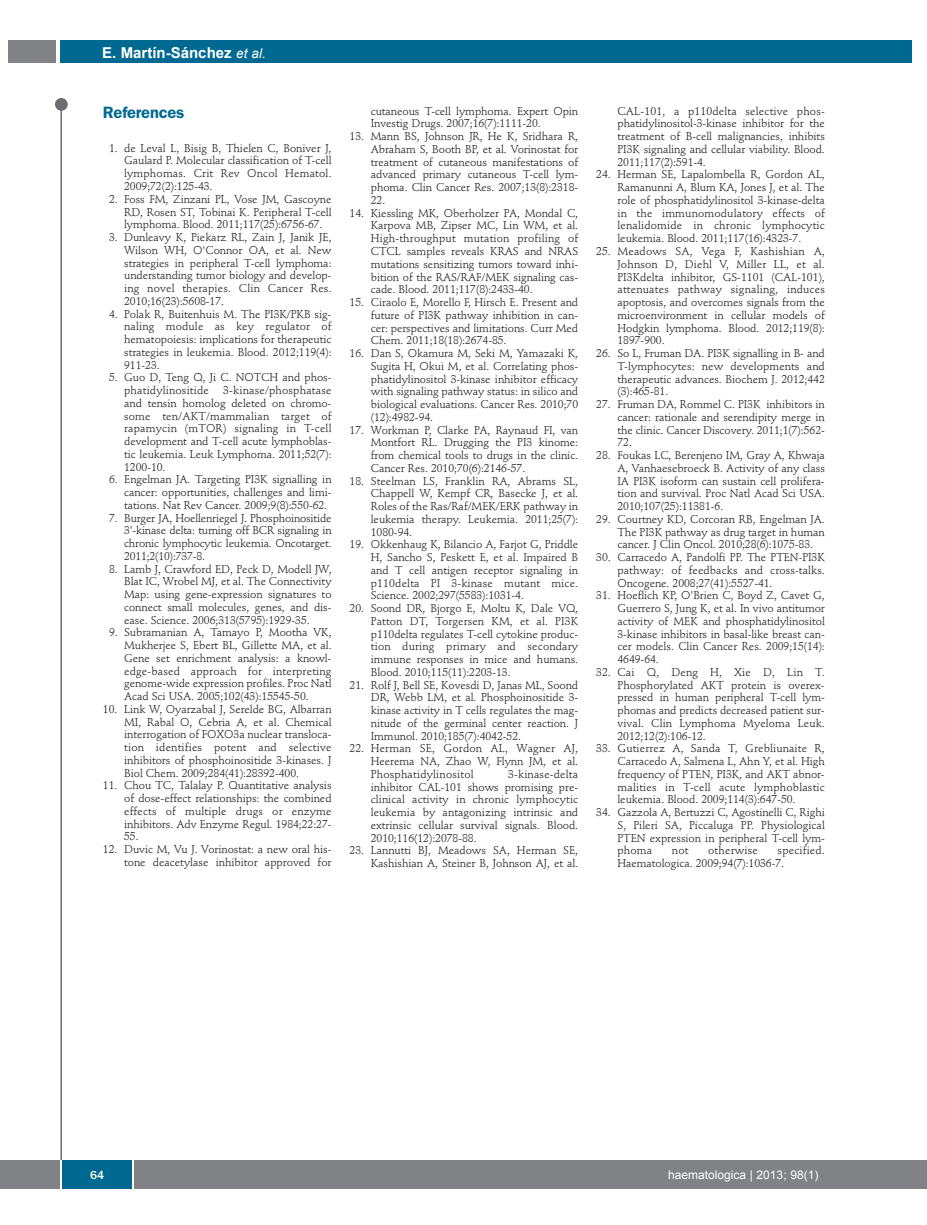
<style>
.page{position:relative;width:927px;height:1225px;background:#fff}
.page>*{position:absolute;margin:0;border:0;box-sizing:border-box;transform-origin:0 0}
.t1{font:600 16.5px "Franklin Gothic";letter-spacing:-.01em;color:#006991}
.t2{font:700 15px "Arial";color:#fff}
.t3{font:12px "Arial";color:#fff}
.t4{font:500 12px "Franklin Gothic";color:#fff}
.t5{font:11.25px/12.8px "Stempel Schneidler";letter-spacing:-.005em;color:#231f20;text-align:justify}
.t6{font:11.25px/12.8px "Stempel Schneidler";letter-spacing:.015em;color:#231f20}
.s1{font-weight:400;font-style:italic;font-size:13.5px}
</style>
<div class="page">
<div style="left:911px;top:1160px;width:16px;height:28px;background:#808285"></div>
<div style="left:55px;top:98px;width:13px;height:13px;background:#6c6d70;border-radius:50%"></div>
<hr style="left:60px;top:101px;width:2px;height:1061px;background:#6c6d70">
<div style="left:60px;top:40px;width:852px;height:22px;background:#006991"></div>
<div style="left:9px;top:40px;width:47px;height:22px;background:#808285"></div>
<div style="left:0;top:1160px;width:911px;height:28px;background:#808285"></div>
<div style="left:62px;top:1160px;width:71px;height:28px;background:#006991"></div>
<hr style="left:60px;top:1160px;width:2px;height:28px;background:#fff">
<svg style="left:133px;top:1160px;width:1px;height:28px"></svg>
<h2 class="t2" style="left:102px;top:44px;width:165px">e. martín-sánchez <span class="s1">et al.</span></h2>
<h1 class="t1" style="left:103px;top:106px;width:83px">References</h1>
<p class="t5" style="left:124px;top:143px;width:209px;text-indent:-15px">1. de Leval L, Bisig B, Thielen C, Boniver J, Gaulard P. Molecular classification of T-cell lymphomas. Crit Rev Oncol Hematol.<br>2009;72(2):125-43.</p>
<p class="t5" style="left:124px;top:194px;width:209px;text-indent:-15px">2. Foss FM, Zinzani PL, Vose JM, Gascoyne RD, Rosen ST, Tobinai K. Peripheral T-cell lymphoma. Blood. 2011;117(25):6756-67.</p>
<p class="t5" style="left:124px;top:232px;width:209px;text-indent:-15px">3. Dunleavy K, Piekarz RL, Zain J, Janik JE, Wilson WH, O'Connor OA, et al. New strategies in peripheral T-cell lymphoma: understanding tumor biology and develop&shy;ing novel therapies. Clin Cancer Res.<br>2010;16(23):5608-17.</p>
<p class="t5" style="left:124px;top:308px;width:209px;text-indent:-15px">4. Polak R, Buitenhuis M. The PI3K/PKB sig&shy;naling module as key regulator of hematopoiesis: implications for therapeutic strategies in leukemia. Blood. 2012;119(4):<br>911-23.</p>
<p class="t6" style="left:124px;top:372px;width:209px;text-indent:-15px">5. Guo D, Teng Q, Ji C. NOTCH and phos&shy;phatidylinositide</p>
<p class="t5" style="left:124px;top:385px;width:209px;text-indent:99px">3-kinase/phosphatase and tensin homolog deleted on chromo&shy;some ten/AKT/mammalian target of rapamycin (mTOR) signaling in T-cell development and T-cell acute lymphoblas&shy;tic leukemia. Leuk Lymphoma. 2011;52(7):<br>1200-10.</p>
<p class="t5" style="left:124px;top:474px;width:209px;text-indent:-15px">6. Engelman JA. Targeting PI3K signalling in cancer: opportunities, challenges and limi&shy;tations. Nat Rev Cancer. 2009;9(8):550-62.</p>
<p class="t5" style="left:124px;top:512px;width:209px;text-indent:-15px">7. Burger JA, Hoellenriegel J. Phosphoinositide 3'-kinase delta: turning off BCR signaling in chronic lymphocytic leukemia. Oncotarget.<br>2011;2(10):737-8.</p>
<p class="t5" style="left:124px;top:563px;width:209px;text-indent:-15px">8. Lamb J, Crawford ED, Peck D, Modell JW, Blat IC, Wrobel MJ, et al. The Connectivity Map: using gene-expression signatures to connect small molecules, genes, and dis&shy;ease. Science. 2006;313(5795):1929-35.</p>
<p class="t5" style="left:124px;top:627px;width:209px;text-indent:-15px">9. Subramanian A, Tamayo P, Mootha VK, Mukherjee S, Ebert BL, Gillette MA, et al.<br>Gene set enrichment analysis: a knowl&shy;edge-based approach for interpreting genome-wide expression profiles. Proc Natl Acad Sci USA. 2005;102(43):15545-50.</p>
<p class="t5" style="left:124px;top:704px;width:209px;text-indent:-21px">10. Link W, Oyarzabal J, Serelde BG, Albarran MI, Rabal O, Cebria A, et al. Chemical interrogation of FOXO3a nuclear transloca&shy;tion identifies potent and selective inhibitors of phosphoinositide 3-kinases. J Biol Chem. 2009;284(41):28392-400.</p>
<p class="t5" style="left:124px;top:780px;width:209px;text-indent:-21px">11. Chou TC, Talalay P. Quantitative analysis of dose-effect relationships: the combined effects of multiple drugs or enzyme inhibitors. Adv Enzyme Regul. 1984;22:27- 55.</p>
<p class="t5" style="left:103px;top:844px;width:230px;text-align:right">12. Duvic M, Vu J. Vorinostat: a new oral his&shy;tone deacetylase inhibitor approved for</p>
<p class="t5" style="left:371px;top:106px;width:209px">cutaneous T-cell lymphoma. Expert Opin<br>Investig Drugs. 2007;16(7):1111-20.</p>
<p class="t5" style="left:371px;top:131px;width:209px;text-indent:-21px">13. Mann BS, Johnson JR, He K, Sridhara R, Abraham S, Booth BP, et al. Vorinostat for treatment of cutaneous manifestations of advanced primary cutaneous T-cell lym&shy;phoma. Clin Cancer Res. 2007;13(8):2318- 22.</p>
<p class="t5" style="left:371px;top:208px;width:209px;text-indent:-21px">14. Kiessling MK, Oberholzer PA, Mondal C, Karpova MB, Zipser MC, Lin WM, et al.<br>High-throughput mutation profiling of CTCL samples reveals KRAS and NRAS mutations sensitizing tumors toward inhi&shy;bition of the RAS/RAF/MEK signaling cas&shy;cade. Blood. 2011;117(8):2433-40.</p>
<p class="t5" style="left:371px;top:297px;width:209px;text-indent:-21px">15. Ciraolo E, Morello F, Hirsch E. Present and future of PI3K pathway inhibition in can&shy;cer: perspectives and limitations. Curr Med Chem. 2011;18(18):2674-85.</p>
<p class="t5" style="left:371px;top:348px;width:209px;text-indent:-21px">16. Dan S, Okamura M, Seki M, Yamazaki K, Sugita H, Okui M, et al. Correlating phos&shy;phatidylinositol 3-kinase inhibitor efficacy with signaling pathway status: in silico and biological evaluations. Cancer Res. 2010;70 (12):4982-94.</p>
<p class="t5" style="left:371px;top:424px;width:209px;text-indent:-21px">17. Workman P, Clarke PA, Raynaud FI, van Montfort RL. Drugging the PI3 kinome: from chemical tools to drugs in the clinic.<br>Cancer Res. 2010;70(6):2146-57.</p>
<p class="t5" style="left:371px;top:475px;width:209px;text-indent:-21px">18. Steelman LS, Franklin RA, Abrams SL, Chappell W, Kempf CR, Basecke J, et al.<br>Roles of the Ras/Raf/MEK/ERK pathway in leukemia therapy. Leukemia. 2011;25(7):<br>1080-94.</p>
<p class="t5" style="left:371px;top:539px;width:209px;text-indent:-21px">19. Okkenhaug K, Bilancio A, Farjot G, Priddle H, Sancho S, Peskett E, et al. Impaired B and T cell antigen receptor signaling in p110delta PI 3-kinase mutant mice.<br>Science. 2002;297(5583):1031-4.</p>
<p class="t5" style="left:371px;top:603px;width:209px;text-indent:-21px">20. Soond DR, Bjorgo E, Moltu K, Dale VQ, Patton DT, Torgersen KM, et al. PI3K p110delta regulates T-cell cytokine produc&shy;tion during primary and secondary immune responses in mice and humans.<br>Blood. 2010;115(11):2203-13.</p>
<p class="t5" style="left:371px;top:679px;width:209px;text-indent:-21px">21. Rolf J, Bell SE, Kovesdi D, Janas ML, Soond DR, Webb LM, et al. Phosphoinositide 3- kinase activity in T cells regulates the mag&shy;nitude of the germinal center reaction. J Immunol. 2010;185(7):4042-52.</p>
<p class="t5" style="left:371px;top:743px;width:209px;text-indent:-21px">22. Herman SE, Gordon AL, Wagner AJ, Heerema NA, Zhao W, Flynn JM, et al.<br>Phosphatidylinositol</p>
<p class="t5" style="left:371px;top:769px;width:209px;text-indent:137px">3-kinase-delta inhibitor CAL-101 shows promising pre&shy;clinical activity in chronic lymphocytic leukemia by antagonizing intrinsic and extrinsic cellular survival signals. Blood.<br>2010;116(12):2078-88.</p>
<p class="t5" style="left:350px;top:845px;width:230px;text-align:right">23. Lannutti BJ, Meadows SA, Herman SE,<br>Kashishian A, Steiner B, Johnson AJ, et al.</p>
<p class="t5" style="left:617px;top:106px;width:209px">CAL-101, a p110delta selective phos&shy;phatidylinositol-3-kinase inhibitor for the treatment of B-cell malignancies, inhibits PI3K signaling and cellular viability. Blood.<br>2011;117(2):591-4.</p>
<p class="t5" style="left:617px;top:169px;width:209px;text-indent:-21px">24. Herman SE, Lapalombella R, Gordon AL, Ramanunni A, Blum KA, Jones J, et al. The role of phosphatidylinositol 3-kinase-delta in the immunomodulatory effects of lenalidomide in chronic lymphocytic leukemia. Blood. 2011;117(16):4323-7.</p>
<p class="t5" style="left:617px;top:246px;width:209px;text-indent:-21px">25. Meadows SA, Vega F, Kashishian A, Johnson D, Diehl V, Miller LL, et al.<br>PI3Kdelta inhibitor, GS-1101 (CAL-101), attenuates pathway signaling, induces apoptosis, and overcomes signals from the microenvironment in cellular models of Hodgkin lymphoma. Blood. 2012;119(8):<br>1897-900.</p>
<p class="t5" style="left:617px;top:348px;width:209px;text-indent:-21px">26. So L, Fruman DA. PI3K signalling in B- and T-lymphocytes: new developments and therapeutic advances. Biochem J. 2012;442 (3):465-81.</p>
<p class="t5" style="left:617px;top:399px;width:209px;text-indent:-21px">27. Fruman DA, Rommel C. PI3K inhibitors in cancer: rationale and serendipity merge in the clinic. Cancer Discovery. 2011;1(7):562- 72.</p>
<p class="t5" style="left:617px;top:450px;width:209px;text-indent:-21px">28. Foukas LC, Berenjeno IM, Gray A, Khwaja A, Vanhaesebroeck B. Activity of any class IA PI3K isoform can sustain cell prolifera&shy;tion and survival. Proc Natl Acad Sci USA.<br>2010;107(25):11381-6.</p>
<p class="t5" style="left:617px;top:514px;width:209px;text-indent:-21px">29. Courtney KD, Corcoran RB, Engelman JA.<br>The PI3K pathway as drug target in human cancer. J Clin Oncol. 2010;28(6):1075-83.</p>
<p class="t5" style="left:617px;top:552px;width:209px;text-indent:-21px">30. Carracedo A, Pandolfi PP. The PTEN-PI3K pathway: of feedbacks and cross-talks.<br>Oncogene. 2008;27(41):5527-41.</p>
<p class="t5" style="left:617px;top:590px;width:209px;text-indent:-21px">31. Hoeflich KP, O'Brien C, Boyd Z, Cavet G, Guerrero S, Jung K, et al. In vivo antitumor activity of MEK and phosphatidylinositol 3-kinase inhibitors in basal-like breast can&shy;cer models. Clin Cancer Res. 2009;15(14):<br>4649-64.</p>
<p class="t5" style="left:617px;top:667px;width:209px;text-indent:-21px">32. Cai Q, Deng H, Xie D, Lin T.<br>Phosphorylated AKT protein is overex&shy;pressed in human peripheral T-cell lym&shy;phomas and predicts decreased patient sur&shy;vival. Clin Lymphoma Myeloma Leuk.<br>2012;12(2):106-12.</p>
<p class="t5" style="left:617px;top:743px;width:209px;text-indent:-21px">33. Gutierrez A, Sanda T, Grebliunaite R, Carracedo A, Salmena L, Ahn Y, et al. High frequency of PTEN, PI3K, and AKT abnor&shy;malities in T-cell acute lymphoblastic leukemia. Blood. 2009;114(3):647-50.</p>
<p class="t5" style="left:617px;top:807px;width:209px;text-indent:-21px">34. Gazzola A, Bertuzzi C, Agostinelli C, Righi S, Pileri SA, Piccaluga PP. Physiological PTEN expression in peripheral T-cell lym&shy;phoma</p>
<p class="t5" style="left:617px;top:845px;width:209px;text-indent:160px">specified.<br>Haematologica. 2009;94(7):1036-7.</p>
<p class="t5" style="left:672px;top:845px;width:18px">not</p>
<p class="t6" style="left:708px;top:845px;width:51px">otherwise</p>
<p class="t4" style="left:90px;top:1171px;width:16px">64</p>
<p class="t3" style="left:668px;top:1168px;width:152px">haematologica | 2013; 98(1)</p>
</div>
